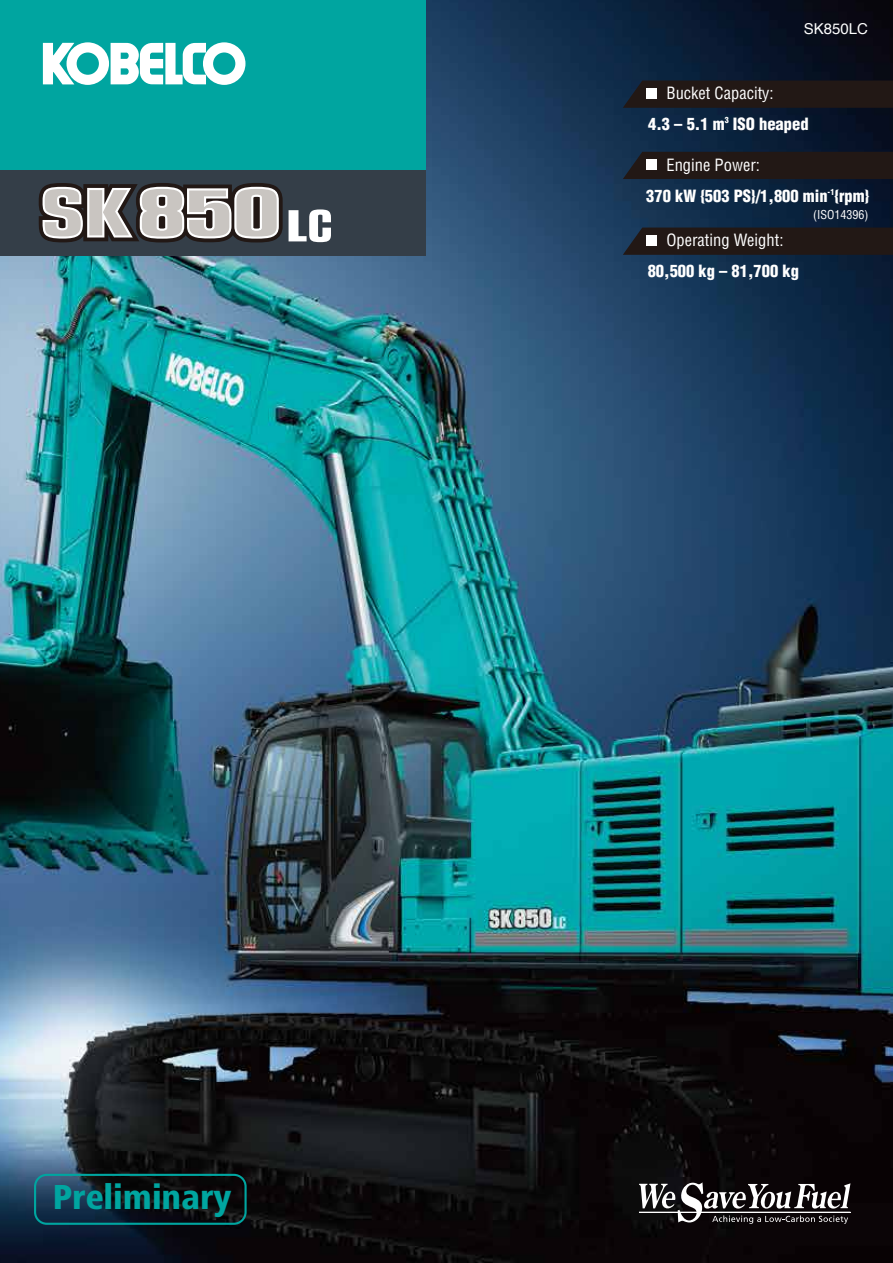
<style>
.page{position:relative;width:893px;height:1263px;background:#fff}
.page>*{position:absolute;margin:0;border:0;box-sizing:border-box;transform-origin:0 0}
.t1{font:800 condensed 36px "Frutiger Next Pro";color:#00a5a0}
.t2{font:900 condensed 16.5px "Helvetica";color:#fff}
.t3{font:condensed 16.5px "Helvetica";color:#fff}
.t4{font:15px "Helvetica";color:#fff}
.t5{font:condensed 12px "Helvetica";color:#fff}
.t6{font:900 condensed 8.25px "Helvetica";color:#fff}
</style>
<div class="page">
<img style="left:0;top:0;width:893px;height:1263px">
<svg style="left:639px;top:1182px;width:211px;height:42px"></svg>
<div style="left:0;top:0;width:425px;height:255px;background:#343e48"></div>
<div style="left:0;top:0;width:425px;height:170px;background:#00a5a0"></div>
<svg style="left:43px;top:42px;width:202px;height:43px"></svg>
<svg style="left:39px;top:183px;width:244px;height:59px;background:#979391"></svg>
<svg style="left:289px;top:209px;width:42px;height:33px"></svg>
<div style="left:623px;top:81px;width:270px;height:27px;background:#221815"></div>
<div style="left:623px;top:152px;width:270px;height:27px;background:#221815"></div>
<div style="left:623px;top:228px;width:270px;height:27px;background:#221815"></div>
<div style="left:646px;top:88px;width:11px;height:11px;background:#fff"></div>
<div style="left:646px;top:159px;width:11px;height:11px;background:#fff"></div>
<div style="left:646px;top:235px;width:11px;height:11px;background:#fff"></div>
<svg style="left:34px;top:1174px;width:213px;height:51px;background:#0f262f"></svg>
<h1 class="t1" style="left:53px;top:1176px;width:180px">Preliminary</h1>
<p class="t3" style="left:666px;top:83px;width:109px">Bucket Capacity:</p>
<p class="t4" style="left:804px;top:18px;width:66px">SK850LC</p>
<p class="t2" style="left:648px;top:114px;width:78px">4.3 – 5.1 m</p>
<p class="t6" style="left:725px;top:114px;width:6px">3</p>
<p class="t2" style="left:733px;top:114px;width:77px">ISO heaped</p>
<p class="t3" style="left:666px;top:154px;width:95px">Engine Power:</p>
<p class="t6" style="left:828px;top:186px;width:8px">-1</p>
<p class="t2" style="left:646px;top:186px;width:224px">370 kW {503 PS}/1,800 min {rpm}</p>
<p class="t3" style="left:666px;top:230px;width:118px">Operating Weight:</p>
<p class="t2" style="left:648px;top:260px;width:153px">80,500 kg – 81,700 kg</p>
<p class="t5" style="left:813px;top:207px;width:57px">(ISO14396)</p>
</div>
